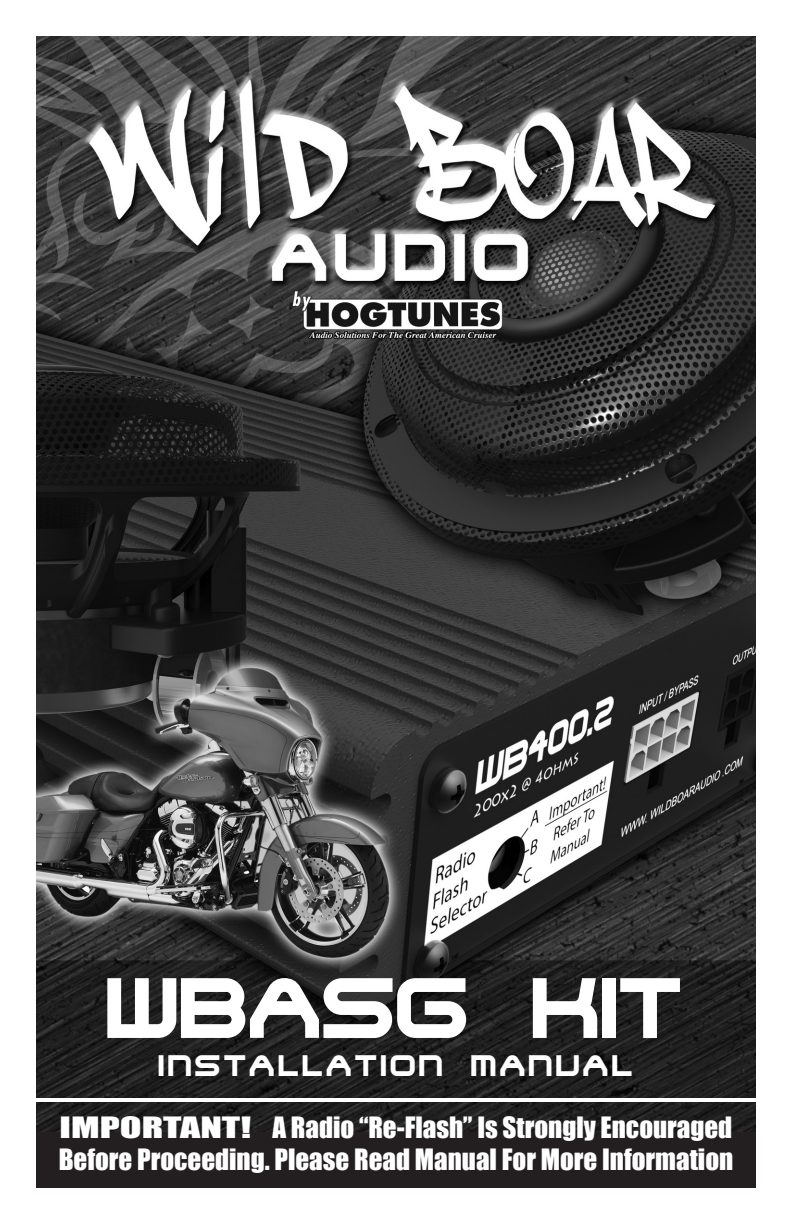
<style>
.page{position:relative;width:792px;height:1224px;background:#fff}
.page>*{position:absolute;margin:0;border:0;box-sizing:border-box;transform-origin:0 0}
.t1{font:500 92px "Steel Wolf";color:#fff}
.t2{font:500 32px "Steel Wolf";letter-spacing:.1em;color:#fff}
.t3{font:27px/32.4px "Impact";color:#fff;scale:1.48 1}
</style>
<div class="page">
<img style="left:36px;top:36px;width:720px;height:1097px">
<div style="left:36px;top:1133px;width:720px;height:55px;background:#231f20"></div>
<hr style="left:32px;top:1098px;width:730px;height:4px;background:#fff">
<h1 class="t1" style="left:107px;top:960px;width:579px">WBASG KIT</h1>
<p class="t2" style="left:159px;top:1049px;width:476px">INSTALLATION MANUAL</p>
<p class="t3" style="left:59px;top:1111px;width:457px">IMPORTANT! A Radio “Re-Flash” Is Strongly Encouraged<br>Before Proceeding. Please Read Manual For More Information</p>
</div>
